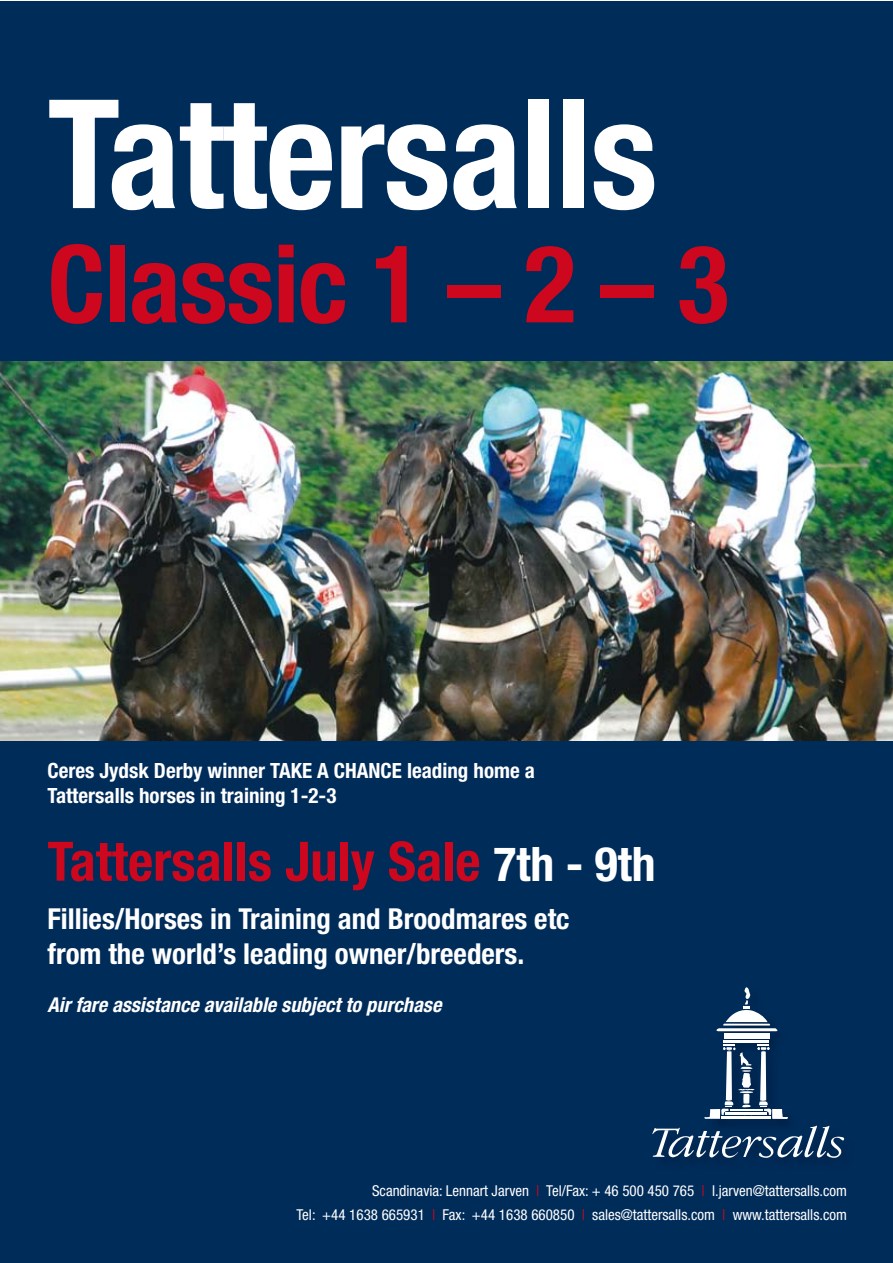
<style>
.page{position:relative;width:893px;height:1263px;background:#fff}
.page>*{position:absolute;margin:0;border:0;box-sizing:border-box;transform-origin:0 0}
.t1{font:700 condensed 151.65px "Helvetica Neue";letter-spacing:-.01em;color:#fff}
.t2{font:700 condensed 107.7px "Helvetica Neue";letter-spacing:-.01em;color:#cd071e}
.t3{font:700 condensed 54.45px "Helvetica Neue";color:#cd071e}
.t4{font:700 condensed 28.95px/34.7px "Helvetica Neue";color:#fff}
.t5{font:700 condensed 21px/25.2px "Helvetica Neue";color:#fff}
.t6{font:italic 700 condensed 20.4px "Helvetica Neue";color:#fff}
.t7{font:condensed 15px/24.6px "Helvetica Neue";color:#fff;text-align:right}
.s1{font-size:47.7px;color:#fff}
.s2{color:#cd071e}
</style>
<div class="page">
<div style="left:1px;top:2px;width:892px;height:1261px;background:#002c5a"></div>
<img style="left:717px;top:1031px;width:128px;height:108px">
<svg style="left:716px;top:987px;width:62px;height:44px"></svg>
<div style="left:724px;top:1033px;width:45px;height:5px;background:#fff"></div>
<hr style="left:724px;top:1040px;width:45px;height:2px;background:#fff">
<svg style="left:704px;top:1044px;width:85px;height:75px"></svg>
<hr style="left:721px;top:1116px;width:50px;height:3px;background:#fff">
<svg style="left:652px;top:1125px;width:192px;height:33px"></svg>
<img style="left:1px;top:362px;width:892px;height:378px">
<h1 class="t1" style="left:47px;top:62px;width:612px">Tattersalls</h1>
<h2 class="t2" style="left:47px;top:219px;width:683px">Classic 1 – 2 – 3</h2>
<h3 class="t5" style="left:47px;top:758px;width:489px">Ceres Jydsk Derby winner TAKE A CHANCE leading home a<br>Tattersalls horses in training 1-2-3</h3>
<h3 class="t3" style="left:47px;top:828px;width:610px">Tattersalls July Sale <span class="s1">7th - 9th</span></h3>
<h3 class="t4" style="left:47px;top:901px;width:524px">Fillies/Horses in Training and Broodmares etc from the world’s leading owner/breeders.</h3>
<h3 class="t6" style="left:47px;top:993px;width:395px">Air fare assistance available subject to purchase</h3>
<p class="t7" style="left:296px;top:1178px;width:552px">Scandinavia: Lennart Jarven <span class="s2">|</span> Tel/Fax: + 46 500 450 765 <span class="s2">|</span> l.jarven@tattersalls.com<br>Tel: +44 1638 665931 <span class="s2">|</span> Fax: +44 1638 660850 <span class="s2">|</span> sales@tattersalls.com <span class="s2">|</span> www.tattersalls.com</p>
</div>
